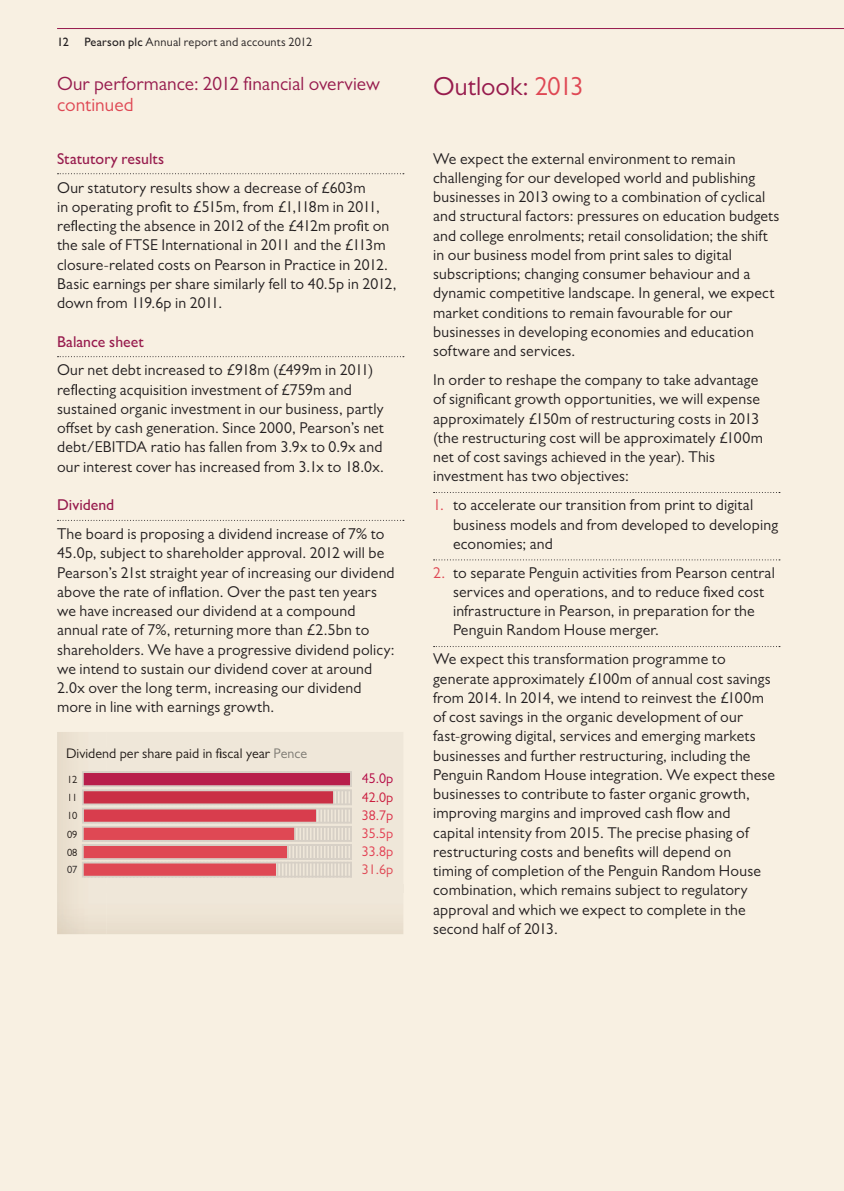
<style>
.page{position:relative;width:844px;height:1191px;background:#fff}
.page>*{position:absolute;margin:0;border:0;box-sizing:border-box;transform-origin:0 0}
.t1{font:26.25px "Gill Sans MT Pro";letter-spacing:-.005em;color:#971b4d}
.t2{font:19.25px "Gill Sans MT Pro";letter-spacing:.005em;color:#971b4d}
.t3{font:19.25px "Gill Sans MT Pro";color:#df4854}
.t4{font:15.75px/19.2px "Gill Sans MT Pro";letter-spacing:.01em;color:#231f20}
.t5{font:500 15.75px "Gill Sans MT Pro";color:#971b4d}
.t6{font:14px "Gill Sans MT Pro";color:#201a17}
.t7{font:14px/18.2px "Gill Sans MT Pro";color:#e33f52}
.t8{font:14px "Gill Sans MT Pro";color:#b50b46}
.t9{font:14px "Gill Sans MT Pro";color:#cb1d3e}
.t10{font:14px "Gill Sans MT Pro";color:#db3049}
.t11{font:14px "Gill Sans MT Pro";color:#df4854}
.t12{font:12.25px "Gill Sans MT Pro";letter-spacing:.02em;color:#231f20}
.t13{font:500 12.25px "Gill Sans MT Pro";color:#231f20}
.t14{font:10.5px/18.2px "Gill Sans MT Pro";color:#1f1915;text-align:justify}
.t15{font:10.5px "Gill Sans MT Pro";color:#231f20}
.s1{font-weight:500}
.s2{color:#1f1915}
.s3{color:#201a16}
.s4{color:#7c7972}
.s5{color:#df4854}
</style>
<div class="page">
<div style="left:0;top:0;width:843px;height:1191px;background:#f8f0e2"></div>
<hr style="left:57px;top:28px;width:786px;height:1px;background:#971b4d">
<svg style="left:433px;top:492px;width:346px;height:1px"></svg>
<svg style="left:433px;top:559px;width:346px;height:1px"></svg>
<svg style="left:433px;top:646px;width:346px;height:1px"></svg>
<svg style="left:57px;top:173px;width:347px;height:1px"></svg>
<svg style="left:57px;top:356px;width:347px;height:1px"></svg>
<svg style="left:57px;top:520px;width:347px;height:1px"></svg>
<div style="left:107px;top:877px;width:296px;height:15px;background:#efe7d9"></div>
<div style="left:107px;top:748px;width:163px;height:13px;background:#efe7d9"></div>
<img style="left:67px;top:748px;width:40px;height:13px">
<div style="left:274px;top:748px;width:32px;height:9px;background:#efe7d9"></div>
<div style="left:362px;top:773px;width:31px;height:13px;background:#efe7d9"></div>
<div style="left:362px;top:792px;width:31px;height:12px;background:#efe7d9"></div>
<div style="left:362px;top:810px;width:31px;height:13px;background:#efe7d9"></div>
<div style="left:362px;top:828px;width:31px;height:13px;background:#efe7d9"></div>
<div style="left:362px;top:846px;width:31px;height:13px;background:#efe7d9"></div>
<svg style="left:67px;top:771px;width:285px;height:106px"></svg>
<p class="t13" style="left:57px;top:37px;width:13px">12</p>
<p class="t12" style="left:84px;top:37px;width:229px"><span class="s1">Pearson plc</span> Annual report and accounts 2012</p>
<p class="t2" style="left:57px;top:76px;width:324px">Our performance: 2012 financial overview</p>
<p class="t3" style="left:57px;top:97px;width:78px">continued</p>
<p class="t5" style="left:57px;top:152px;width:109px">Statutory results</p>
<p class="t4" style="left:57px;top:179px;width:341px">Our statutory results show a decrease of £603m<br>in operating profit to £515m, from £1,118m in 2011, reflecting the absence in 2012 of the £412m profit on the sale of FTSE International in 2011 and the £113m closure-related costs on Pearson in Practice in 2012.<br>Basic earnings per share similarly fell to 40.5p in 2012, down from 119.6p in 2011.</p>
<p class="t5" style="left:57px;top:335px;width:88px">Balance sheet</p>
<p class="t4" style="left:57px;top:362px;width:328px">Our net debt increased to £918m (£499m in 2011) reflecting acquisition investment of £759m and sustained organic investment in our business, partly offset by cash generation. Since 2000, Pearson’s net debt/EBITDA ratio has fallen from 3.9x to 0.9x and our interest cover has increased from 3.1x to 18.0x.</p>
<p class="t5" style="left:57px;top:499px;width:59px">Dividend</p>
<p class="t4" style="left:57px;top:526px;width:339px">The board is proposing a dividend increase of 7% to 45.0p, subject to shareholder approval. 2012 will be Pearson’s 21st straight year of increasing our dividend above the rate of inflation. Over the past ten years we have increased our dividend at a compound annual rate of 7%, returning more than £2.5bn to shareholders. We have a progressive dividend policy: we intend to sustain our dividend cover at around 2.0x over the long term, increasing our dividend more in line with earnings growth.</p>
<p class="t6" style="left:66px;top:747px;width:242px"><span class="s2">Div</span><span class="s3">ide</span>nd per share paid in fiscal year <span class="s4">Pence</span></p>
<p class="t14" style="left:67px;top:771px;width:12px">12<br>11<br>10<br>09<br>08</p>
<p class="t8" style="left:362px;top:773px;width:33px">45.0p</p>
<p class="t9" style="left:362px;top:791px;width:33px">42.0p</p>
<p class="t10" style="left:362px;top:809px;width:33px">38.7p</p>
<p class="t7" style="left:362px;top:825px;width:33px">35.5p<br>33.8p</p>
<p class="t15" style="left:67px;top:866px;width:12px">07</p>
<p class="t11" style="left:362px;top:864px;width:33px">31.6p</p>
<h1 class="t1" style="left:433px;top:76px;width:152px">Outlook: <span class="s5">2013</span></h1>
<p class="t4" style="left:433px;top:150px;width:348px">We expect the external environment to remain challenging for our developed world and publishing businesses in 2013 owing to a combination of cyclical and structural factors: pressures on education budgets and college enrolments; retail consolidation; the shift in our business model from print sales to digital subscriptions; changing consumer behaviour and a dynamic competitive landscape. In general, we expect market conditions to remain favourable for our businesses in developing economies and education software and services.</p>
<p class="t4" style="left:433px;top:372px;width:331px">In order to reshape the company to take advantage of significant growth opportunities, we will expense approximately £150m of restructuring costs in 2013 (the restructuring cost will be approximately £100m net of cost savings achieved in the year). This investment has two objectives:</p>
<p class="t4" style="left:453px;top:497px;width:326px;text-indent:-20px"><span class="s5">1.</span> to accelerate our transition from print to digital business models and from developed to developing economies; and</p>
<p class="t4" style="left:453px;top:564px;width:323px;text-indent:-20px"><span class="s5">2.</span> to separate Penguin activities from Pearson central services and operations, and to reduce fixed cost infrastructure in Pearson, in preparation for the Penguin Random House merger.</p>
<p class="t4" style="left:433px;top:651px;width:343px">We expect this transformation programme to generate approximately £100m of annual cost savings from 2014. In 2014, we intend to reinvest the £100m of cost savings in the organic development of our fast-growing digital, services and emerging markets businesses and further restructuring, including the Penguin Random House integration. We expect these businesses to contribute to faster organic growth, improving margins and improved cash flow and capital intensity from 2015. The precise phasing of restructuring costs and benefits will depend on<br>timing of completion of the Penguin Random House combination, which remains subject to regulatory approval and which we expect to complete in the second half of 2013.</p>
</div>
